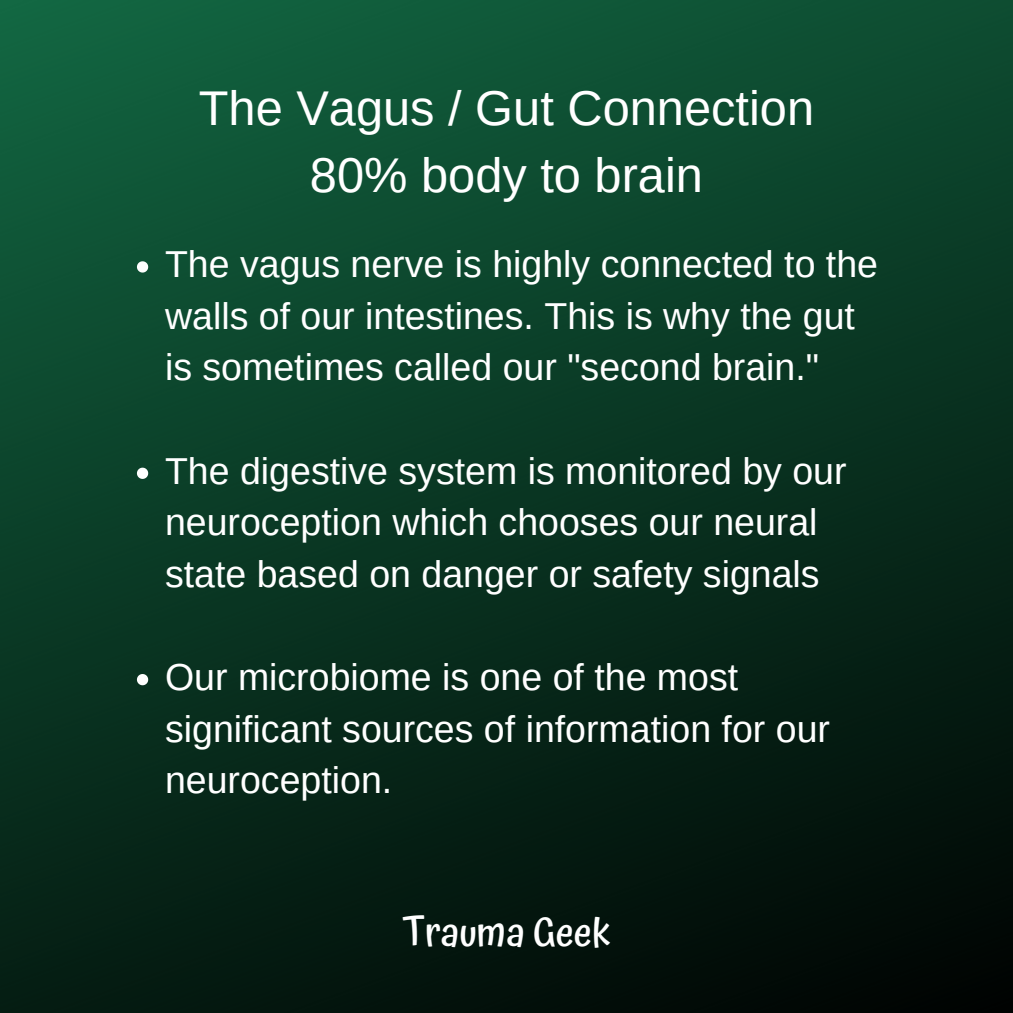
<style>
.page{position:relative;width:1013px;height:1013px;background:#fff}
.page>*{position:absolute;margin:0;border:0;box-sizing:border-box;transform-origin:0 0}
.t1{font:48.75px/67.5px "Arimo";color:#fff;text-align:center}
.t2{font:500 39.38px "Atma";color:#fff}
.t3{font:37.5px/51.5px "Arimo";color:#fff}
</style>
<div class="page">
<img style="left:0;top:0;width:1012px;height:1012px">
<svg style="left:137px;top:261px;width:11px;height:11px"></svg>
<svg style="left:137px;top:467px;width:11px;height:12px"></svg>
<svg style="left:137px;top:674px;width:11px;height:11px"></svg>
<h1 class="t1" style="left:199px;top:74px;width:616px">The Vagus / Gut Connection<br>80% body to brain</h1>
<p class="t3" style="left:165px;top:238px;width:714px">The vagus nerve is highly connected to the walls of our intestines. This is why the gut is sometimes called our "second brain."</p>
<p class="t3" style="left:165px;top:445px;width:683px">The digestive system is monitored by our neuroception which chooses our neural state based on danger or safety signals</p>
<p class="t3" style="left:165px;top:651px;width:666px">Our microbiome is one of the most significant sources of information for our neuroception.</p>
<p class="t2" style="left:402px;top:909px;width:210px">Trauma Geek</p>
</div>
